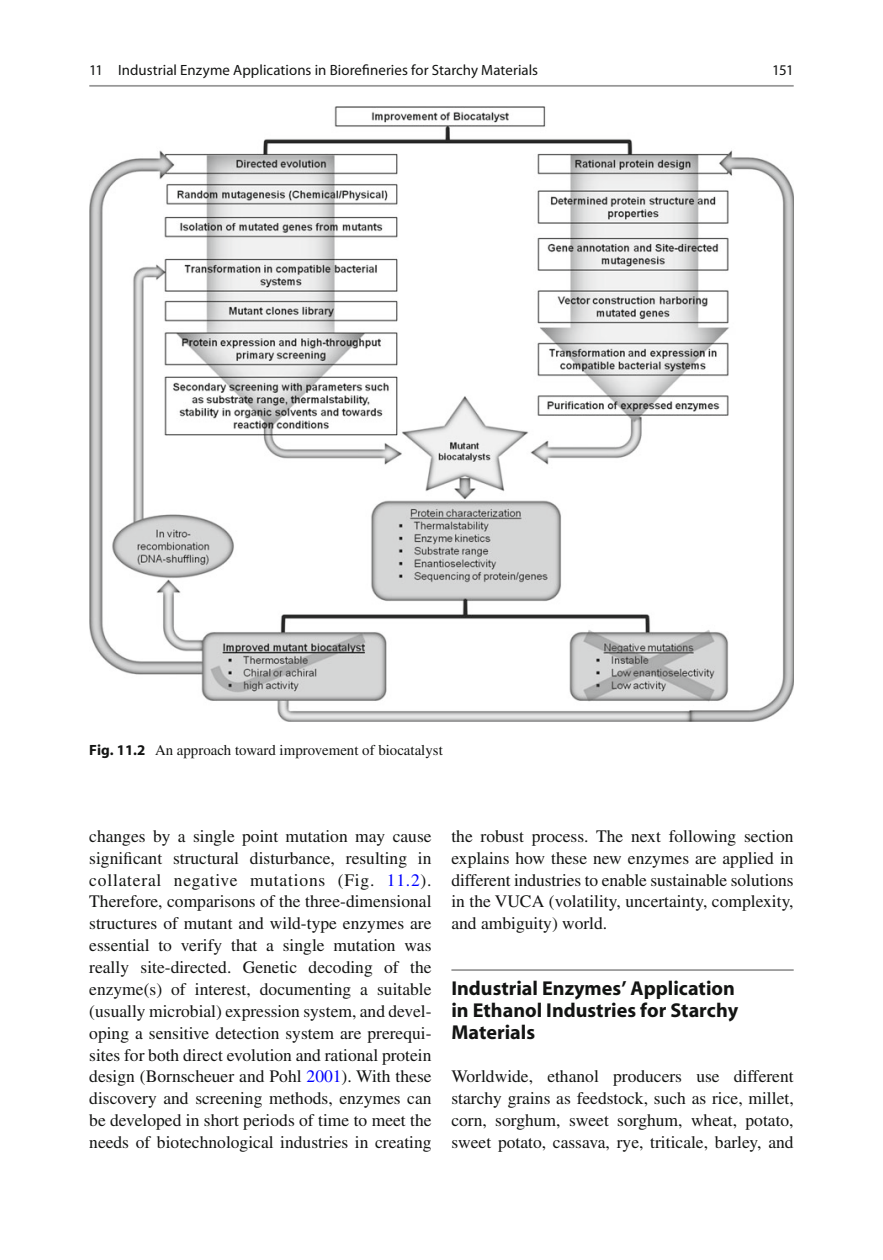
<style>
.page{position:relative;width:883px;height:1260px;background:#fff}
.page>*{position:absolute;margin:0;border:0;box-sizing:border-box;transform-origin:0 0}
.t1{font:700 20.12px/21.9px "Myriad";color:#131413}
.t2{font:17.5px/21.9px "Times";color:#131413;text-align:justify}
.t3{font:14.88px "Myriad";letter-spacing:.005em;color:#131413}
.t4{font:14.88px "Times";color:#131413}
.s1{font-family:"Myriad";font-weight:700}
.s2{color:#00f}
</style>
<div class="page">
<hr style="left:451px;top:969px;width:343px;height:2px;background:#989898">
<img style="left:89px;top:106px;width:705px;height:615px">
<hr style="left:89px;top:85px;width:705px;height:2px;background:#989898">
<p class="t3" style="left:89px;top:64px;width:450px">11 Industrial Enzyme Applications in Biorefineries for Starchy Materials</p>
<p class="t3" style="left:772px;top:64px;width:23px">151</p>
<p class="t4" style="left:89px;top:744px;width:355px"><span class="s1">Fig. 11.2</span> An approach toward improvement of biocatalyst</p>
<p class="t2" style="left:89px;top:827px;width:344px">changes by a single point mutation may cause significant structural disturbance, resulting in collateral negative mutations (Fig. <span class="s2">11.2</span> ).<br>Therefore, comparisons of the three-dimensional structures of mutant and wild-type enzymes are essential to verify that a single mutation was really site-directed. Genetic decoding of the enzyme(s) of interest, documenting a suitable (usually microbial) expression system, and devel&shy;oping a sensitive detection system are prerequi&shy;sites for both direct evolution and rational protein design (Bornscheuer and Pohl <span class="s2">2001</span> ). With these discovery and screening methods, enzymes can be developed in short periods of time to meet the needs of biotechnological industries in creating</p>
<p class="t2" style="left:451px;top:827px;width:344px">the robust process. The next following section explains how these new enzymes are applied in different industries to enable sustainable solutions in the VUCA (volatility, uncertainty, complexity, and ambiguity) world.</p>
<p class="t1" style="left:451px;top:979px;width:288px">Industrial Enzymes’ Application in Ethanol Industries for Starchy<br>Materials</p>
<p class="t2" style="left:451px;top:1067px;width:344px">Worldwide, ethanol producers use different starchy grains as feedstock, such as rice, millet, corn, sorghum, sweet sorghum, wheat, potato, sweet potato, cassava, rye, triticale, barley, and</p>
</div>
